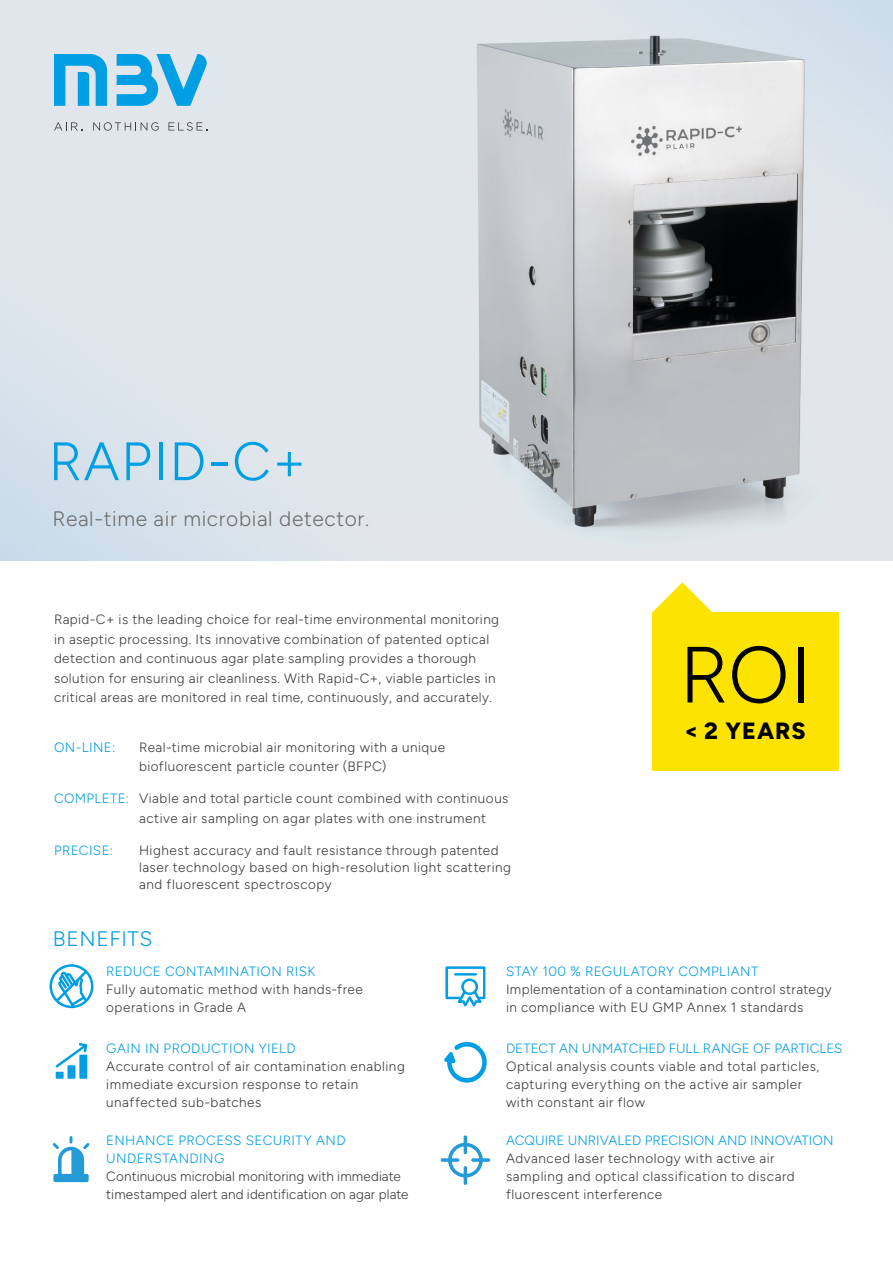
<style>
.page{position:relative;width:893px;height:1263px;background:#fff}
.page>*{position:absolute;margin:0;border:0;box-sizing:border-box;transform-origin:0 0}
.t1{font:300 79.5px "Figtree";color:#000}
.t2{font:300 54px "Figtree";color:#009ee3}
.t3{font:800 23.4px "Figtree";letter-spacing:.04em;color:#000}
.t4{font:300 21px "Figtree";letter-spacing:.03em;color:#6e6e6e}
.t5{font:300 21px "Figtree";letter-spacing:.03em;color:#009ee3}
.t6{font:300 13.5px/18px "Figtree";letter-spacing:.035em;color:#3a3a39}
.t7{font:300 13.5px/18px "Figtree";letter-spacing:.025em;color:#009ee3}
.t8{font:300 13.5px/18px "Figtree";letter-spacing:.01em;color:#3a3a39}
.t9{font:300 13.5px "Figtree";color:#009ee3}
.t10{font:300 13.5px "Figtree";letter-spacing:.005em;color:#009ee3}
.s1{color:#009ee3}
</style>
<div class="page">
<img style="left:0;top:0;width:893px;height:560px">
<svg style="left:54px;top:54px;width:53px;height:52px;background:#47b4e5"></svg>
<svg style="left:117px;top:54px;width:90px;height:52px;background:#62bde6"></svg>
<svg style="left:54px;top:122px;width:28px;height:9px"></svg>
<svg style="left:93px;top:122px;width:66px;height:9px"></svg>
<svg style="left:168px;top:122px;width:39px;height:9px"></svg>
<svg style="left:445px;top:966px;width:40px;height:40px"></svg>
<div style="left:79px;top:1055px;width:8px;height:24px;background:#009ee3"></div>
<div style="left:68px;top:1065px;width:7px;height:14px;background:#009ee3"></div>
<div style="left:56px;top:1072px;width:8px;height:7px;background:#009ee3"></div>
<svg style="left:56px;top:1043px;width:31px;height:24px"></svg>
<svg style="left:50px;top:964px;width:43px;height:44px"></svg>
<svg style="left:652px;top:582px;width:60px;height:30px"></svg>
<div style="left:652px;top:612px;width:187px;height:159px;background:#fce400"></div>
<svg style="left:444px;top:1042px;width:43px;height:41px"></svg>
<svg style="left:448px;top:1143px;width:35px;height:34px"></svg>
<hr style="left:464px;top:1135px;width:3px;height:19px;background:#249bd7;border-radius:2px">
<hr style="left:464px;top:1166px;width:3px;height:19px;background:#249bd7;border-radius:2px">
<svg style="left:441px;top:1158px;width:18px;height:4px"></svg>
<svg style="left:471px;top:1158px;width:19px;height:4px"></svg>
<svg style="left:53px;top:1136px;width:37px;height:46px"></svg>
<h2 class="t2" style="left:49px;top:431px;width:259px">RAPID-C+</h2>
<h3 class="t4" style="left:53px;top:507px;width:318px">Real-time air microbial detector.</h3>
<p class="t6" style="left:54px;top:610px;width:447px;line-height:19.5px">Rapid-C+ is the leading choice for real-time environmental monitoring in aseptic processing. Its innovative combination of patented optical detection and continuous agar plate sampling provides a thorough solution for ensuring air cleanliness. With Rapid-C+, viable particles in critical areas are monitored in real time, continuously, and accurately.</p>
<p class="t7" style="left:54px;top:738px;width:63px">ON-LINE:</p>
<p class="t6" style="left:139px;top:737px;width:308px;line-height:19.5px">Real-time microbial air monitoring with a unique biofluorescent particle counter (BFPC)</p>
<p class="t6" style="left:139px;top:789px;width:371px;line-height:19.5px;text-indent:-85px"><span class="s1">COMPLETE:</span> Viable and total particle count combined with continuous active air sampling on agar plates with one instrument</p>
<p class="t7" style="left:54px;top:841px;width:61px">PRECISE:</p>
<p class="t6" style="left:139px;top:842px;width:374px;line-height:17.2px">Highest accuracy and fault resistance through patented laser technology based on high-resolution light scattering and fluorescent spectroscopy</p>
<h3 class="t5" style="left:53px;top:927px;width:101px">BENEFITS</h3>
<h1 class="t1" style="left:679px;top:630px;width:133px">ROI</h1>
<h3 class="t3" style="left:684px;top:716px;width:123px">&lt; 2 YEARS</h3>
<p class="t7" style="left:106px;top:962px;width:211px">REDUCE CONTAMINATION RISK</p>
<p class="t6" style="left:106px;top:980px;width:258px">Fully automatic method with hands-free operations in Grade A</p>
<p class="t7" style="left:106px;top:1039px;width:191px">GAIN IN PRODUCTION YIELD</p>
<p class="t6" style="left:106px;top:1057px;width:300px">Accurate control of air contamination enabling immediate excursion response to retain unaffected sub-batches</p>
<p class="t7" style="left:106px;top:1131px;width:241px">ENHANCE PROCESS SECURITY AND<br>UNDERSTANDING</p>
<p class="t8" style="left:106px;top:1167px;width:304px">Continuous microbial monitoring with immediate timestamped alert and identification on agar plate</p>
<p class="t7" style="left:506px;top:962px;width:254px">STAY 100 % REGULATORY COMPLIANT</p>
<p class="t6" style="left:506px;top:980px;width:327px">Implementation of a contamination control strategy in compliance with EU GMP Annex 1 standards</p>
<p class="t10" style="left:506px;top:1040px;width:338px">DETECT AN UNMATCHED FULL RANGE OF PARTICLES</p>
<p class="t6" style="left:506px;top:1057px;width:315px">Optical analysis counts viable and total particles, capturing everything on the active air sampler with constant air flow</p>
<p class="t9" style="left:506px;top:1133px;width:329px">ACQUIRE UNRIVALED PRECISION AND INNOVATION</p>
<p class="t6" style="left:506px;top:1149px;width:290px">Advanced laser technology with active air sampling and optical classification to discard fluorescent interference</p>
</div>
